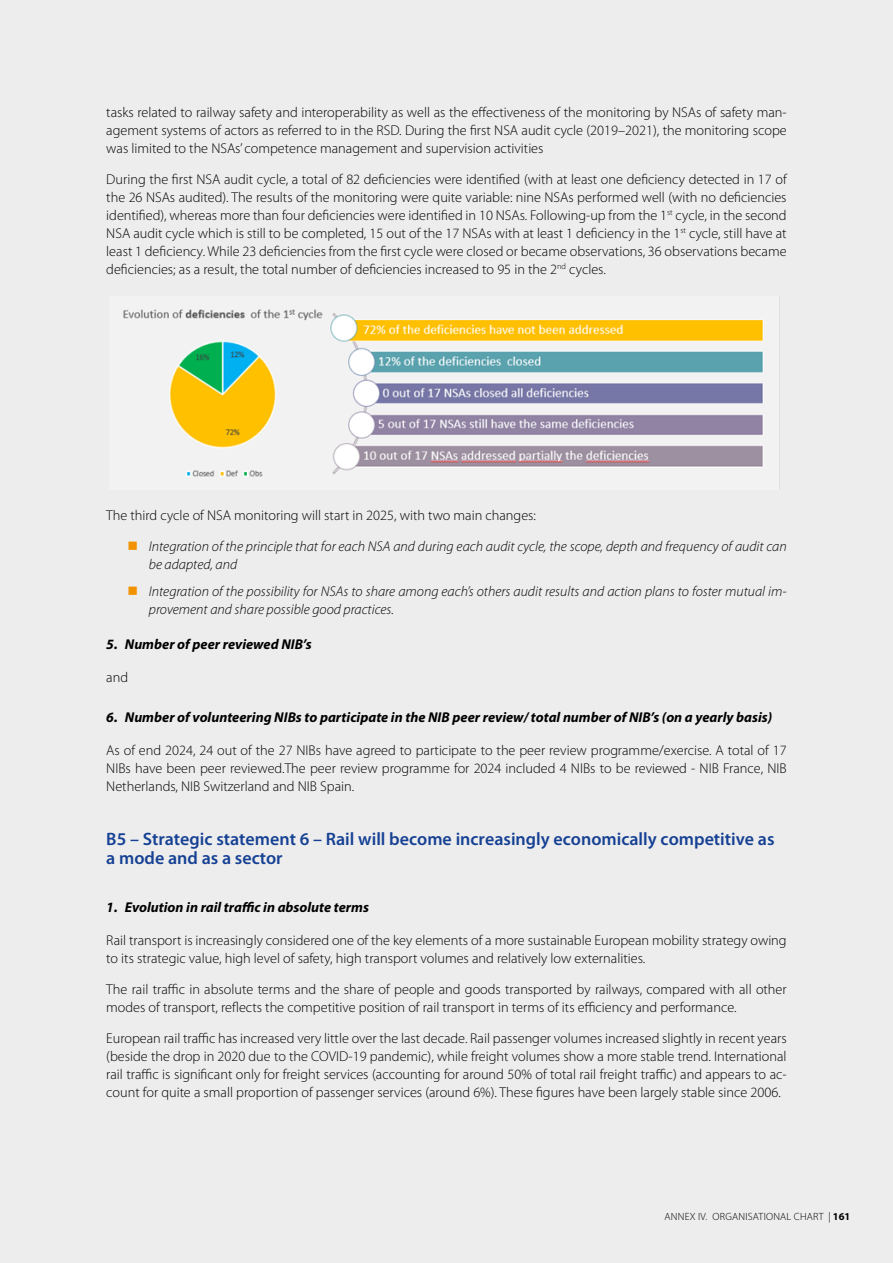
<style>
.page{position:relative;width:893px;height:1263px;background:#ededed}
.page>*{position:absolute;margin:0;border:0;box-sizing:border-box;transform-origin:0 0}
.title3{font:600 18px/19.5px "Myriad Pro";color:#164194}
.text{font:300 14.25px/18px "Myriad Pro";color:#000;text-align:justify}
.t1{font:italic 300 14.25px/18px "Myriad Pro";color:#000}
.title4{font:italic 700 14.25px "Myriad Pro";color:#000}
.t2{font:300 10.5px "Myriad Pro";color:#000}
.t3{font:700 10.5px "Myriad Pro";color:#000}
.s1{font-weight:300}
</style>
<div class="page">
<img style="left:123px;top:309px;width:641px;height:168px">
<p class="text" style="left:106px;top:103px;width:682px">tasks related to railway safety and interoperability as well as the effectiveness of the monitoring by NSAs of safety man&shy;agement systems of actors as referred to in the RSD. During the first NSA audit cycle (2019–2021), the monitoring scope was limited to the NSAs’ competence management and supervision activities</p>
<p class="text" style="left:106px;top:170px;width:682px">During the first NSA audit cycle, a total of 82 deficiencies were identified (with at least one deficiency detected in 17 of the 26 NSAs audited). The results of the monitoring were quite variable: nine NSAs performed well (with no deficiencies identified), whereas more than four deficiencies were identified in 10 NSAs. Following-up from the 1<sup>st</sup> cycle, in the second NSA audit cycle which is still to be completed, 15 out of the 17 NSAs with at least 1 deficiency in the 1<sup>st</sup> cycle, still have at least 1 deficiency. While 23 deficiencies from the first cycle were closed or became observations, 36 observations became deficiencies; as a result, the total number of deficiencies increased to 95 in the 2<sup>nd</sup> cycles.</p>
<p class="text" style="left:106px;top:507px;width:431px">The third cycle of NSA monitoring will start in 2025, with two main changes:</p>
<p class="t1" style="left:149px;top:538px;width:639px">Integration of the principle that for each NSA and during each audit cycle, the scope, depth and frequency of audit can be adapted, and</p>
<p class="t1" style="left:149px;top:582px;width:639px">Integration of the possibility for NSAs to share among each’s others audit results and action plans to foster mutual im&shy;provement and share possible good practices.</p>
<p class="title4" style="left:106px;top:635px;width:207px">5. Number of peer reviewed NIB’s</p>
<p class="text" style="left:106px;top:669px;width:23px">and</p>
<p class="title4" style="left:106px;top:708px;width:667px">6. Number of volunteering NIBs to participate in the NIB peer review/ total number of NIB’s (on a yearly basis)</p>
<p class="text" style="left:106px;top:741px;width:682px">As of end 2024, 24 out of the 27 NIBs have agreed to participate to the peer review programme/exercise. A total of 17<br>NIBs have been peer reviewed.The peer review programme for 2024 included 4 NIBs to be reviewed - NIB France, NIB Netherlands, NIB Switzerland and NIB Spain.</p>
<h3 class="title3" style="left:106px;top:829px;width:670px">B5 – Strategic statement 6 – Rail will become increasingly economically competitive as a mode and as a sector</h3>
<p class="title4" style="left:106px;top:898px;width:264px">1. Evolution in rail traffic in absolute terms</p>
<p class="text" style="left:106px;top:932px;width:682px">Rail transport is increasingly considered one of the key elements of a more sustainable European mobility strategy owing to its strategic value, high level of safety, high transport volumes and relatively low externalities.</p>
<p class="text" style="left:106px;top:980px;width:682px">The rail traffic in absolute terms and the share of people and goods transported by railways, compared with all other modes of transport, reflects the competitive position of rail transport in terms of its efficiency and performance.</p>
<p class="text" style="left:106px;top:1029px;width:682px">European rail traffic has increased very little over the last decade. Rail passenger volumes increased slightly in recent years (beside the drop in 2020 due to the COVID-19 pandemic), while freight volumes show a more stable trend. International rail traffic is significant only for freight services (accounting for around 50% of total rail freight traffic) and appears to ac&shy;count for quite a small proportion of passenger services (around 6%). These figures have been largely stable since 2006.</p>
<p class="t2" style="left:664px;top:1211px;width:14px">Annex</p>
<p class="t2" style="left:698px;top:1211px;width:29px">IV. Organisational</p>
<p class="t2" style="left:794px;top:1211px;width:7px">chart</p>
<p class="t3" style="left:828px;top:1210px;width:24px"><span class="s1">|</span> 161</p>
</div>
